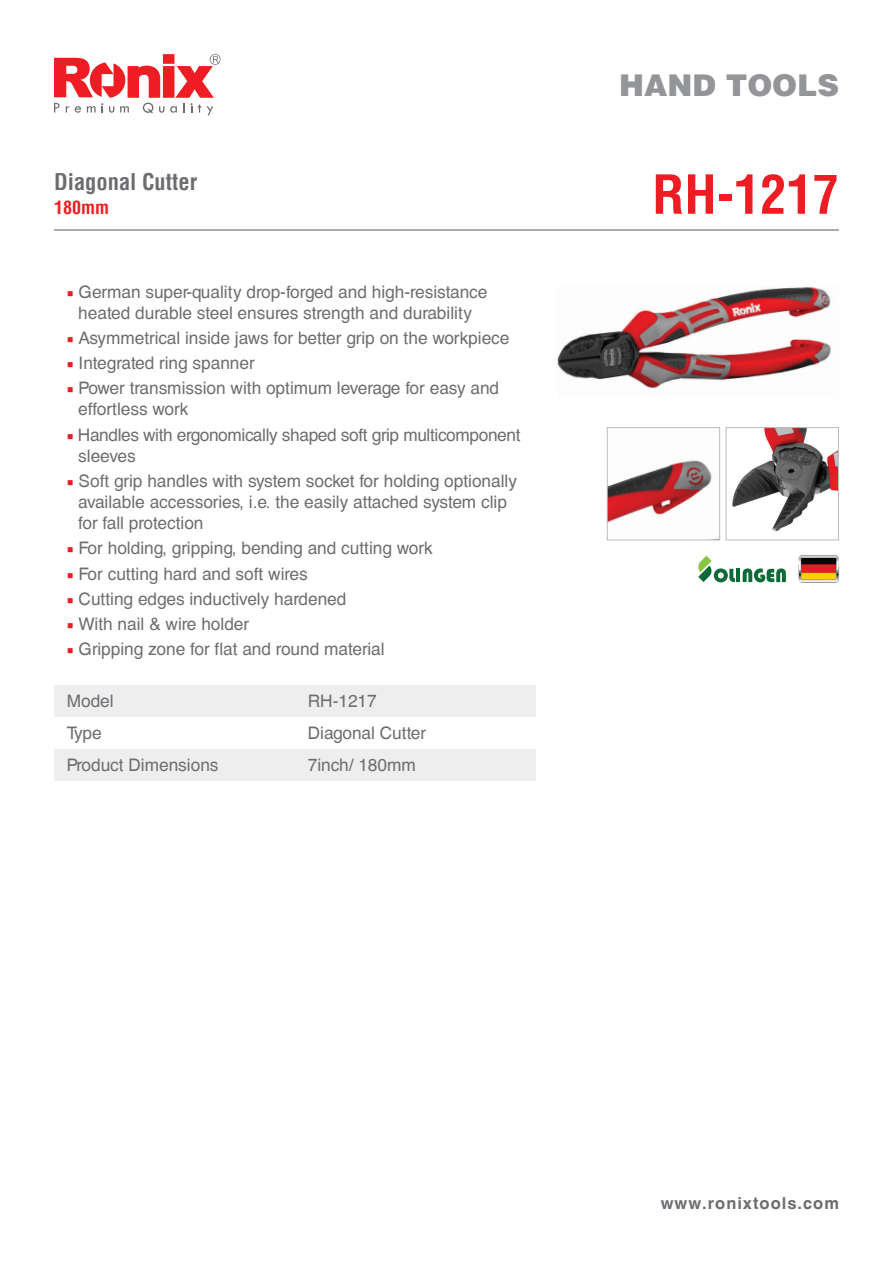
<style>
.page{position:relative;width:893px;height:1263px;background:#fff}
.page>*{position:absolute;margin:0;border:0;box-sizing:border-box;transform-origin:0 0}
.t1{font:700 condensed 52.5px "Helvetica LT";color:#ee1d23}
.t2{font:900 30px "Helvetica LT";color:#939598}
.t3{font:700 condensed 22.5px "Helvetica LT";color:#6c6d70}
.t4{font:700 condensed 18px "Helvetica LT";color:#ee1d23}
.t5{font:17.25px/21px "Helvetica CE";color:#6c6d70}
.t6{font:17.25px/21px "Helvetica CE";letter-spacing:-.02em;color:#6c6d70}
.t7{font:700 16.5px "Helvetica CE";letter-spacing:.06em;color:#6c6d70}
.s1{font-family:"Minion Pro";color:#ee1d23}
</style>
<div class="page">
<svg style="left:54px;top:54px;width:167px;height:61px"></svg>
<div style="left:54px;top:685px;width:482px;height:96px;background:#eeeeef"></div>
<svg style="left:54px;top:717px;width:482px;height:32px"></svg>
<hr style="left:54px;top:229px;width:785px;height:2px;background:#6c6d70">
<img style="left:798px;top:555px;width:42px;height:28px">
<svg style="left:698px;top:556px;width:37px;height:26px"></svg>
<hr style="left:736px;top:569px;width:4px;height:13px;background:#0c6938">
<svg style="left:743px;top:568px;width:43px;height:14px"></svg>
<img style="left:732px;top:429px;width:105px;height:103px">
<div style="left:726px;top:427px;width:113px;height:113px;border:1px solid #bcbdc0"></div>
<img style="left:609px;top:460px;width:103px;height:62px">
<div style="left:607px;top:427px;width:113px;height:113px;border:1px solid #bcbdc0"></div>
<img style="left:557px;top:287px;width:274px;height:102px">
<h3 class="t3" style="left:54px;top:167px;width:145px">Diagonal Cutter</h3>
<p class="t4" style="left:54px;top:196px;width:57px">180mm</p>
<p class="t5" style="left:67px;top:281px;width:422px;text-align:center"><span class="s1">■</span> German super-quality drop-forged and high-resistance heated durable steel ensures strength and durability</p>
<p class="t5" style="left:67px;top:328px;width:444px"><span class="s1">■</span> Asymmetrical inside jaws for better grip on the workpiece</p>
<p class="t5" style="left:67px;top:353px;width:190px"><span class="s1">■</span> Integrated ring spanner</p>
<p class="t5" style="left:78px;top:378px;width:422px;text-indent:-11px"><span class="s1">■</span> Power transmission with optimum leverage for easy and effortless work</p>
<p class="t6" style="left:78px;top:424px;width:444px;text-indent:-11px"><span class="s1">■</span> Handles with ergonomically shaped soft grip multicomponent sleeves</p>
<p class="t5" style="left:78px;top:471px;width:440px;text-indent:-11px"><span class="s1">■</span> Soft grip handles with system socket for holding optionally available accessories, i.e. the easily attached system clip for fall protection</p>
<p class="t5" style="left:67px;top:538px;width:367px"><span class="s1">■</span> For holding, gripping, bending and cutting work</p>
<p class="t5" style="left:67px;top:563px;width:243px"><span class="s1">■</span> For cutting hard and soft wires</p>
<p class="t5" style="left:67px;top:588px;width:281px"><span class="s1">■</span> Cutting edges inductively hardened</p>
<p class="t5" style="left:67px;top:614px;width:184px"><span class="s1">■</span> With nail &amp; wire holder</p>
<p class="t5" style="left:67px;top:639px;width:319px"><span class="s1">■</span> Gripping zone for flat and round material</p>
<p class="t5" style="left:67px;top:691px;width:48px">Model</p>
<p class="t5" style="left:308px;top:691px;width:71px">RH-1217</p>
<p class="t5" style="left:67px;top:723px;width:37px">Type</p>
<p class="t5" style="left:308px;top:723px;width:120px">Diagonal Cutter</p>
<p class="t5" style="left:67px;top:755px;width:153px">Product Dimensions</p>
<p class="t5" style="left:308px;top:755px;width:110px">7inch/ 180mm</p>
<h2 class="t2" style="left:619px;top:65px;width:221px">HAND TOOLS</h2>
<h1 class="t1" style="left:652px;top:162px;width:188px">RH-1217</h1>
<p class="t7" style="left:661px;top:1193px;width:180px">www.ronixtools.com</p>
</div>
